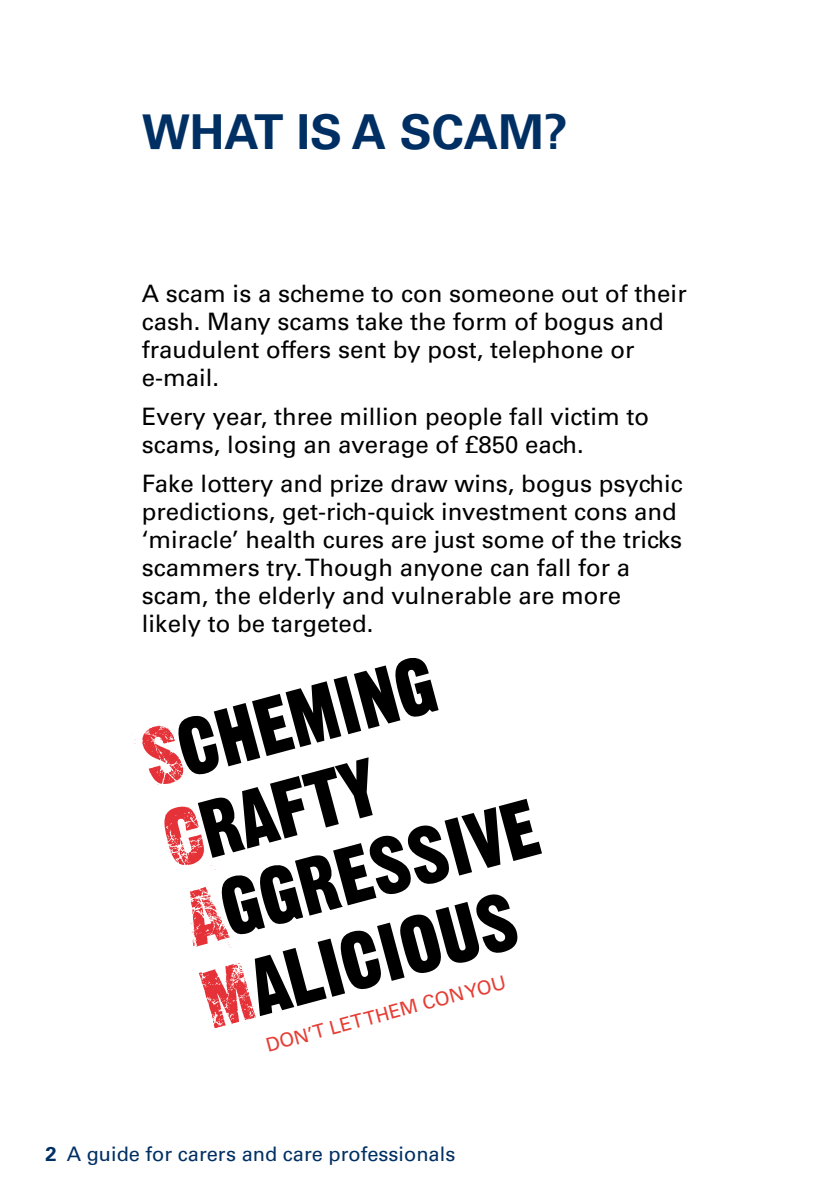
<style>
.page{position:relative;width:840px;height:1191px;background:#fff}
.page>*{position:absolute;margin:0;border:0;box-sizing:border-box;transform-origin:0 0}
.t1{font:700 48px "Univers";color:#003063}
.t2{font:24px/28px "Univers";color:#000}
.t3{font:20px "Univers";color:#003063}
.t4{font:19px "Univers";color:#e53e34}
</style>
<div class="page">
<svg style="left:519px;top:798px;width:22px;height:62px"></svg>
<svg style="left:131px;top:657px;width:388px;height:372px"></svg>
<h1 class="t1" style="left:142px;top:104px;width:427px">WHAT IS A SCAM?</h1>
<p class="t2" style="left:142px;top:279px;width:546px">A scam is a scheme to con someone out of their cash. Many scams take the form of bogus and fraudulent offers sent by post, telephone or e‑mail.</p>
<p class="t2" style="left:142px;top:402px;width:508px">Every year, three million people fall victim to scams, losing an average of £850 each.</p>
<p class="t2" style="left:142px;top:470px;width:542px">Fake lottery and prize draw wins, bogus psychic predictions, get-rich-quick investment cons and ‘miracle’ health cures are just some of the tricks scammers try. Though anyone can fall for a scam, the elderly and vulnerable are more likely to be targeted.</p>
<p class="t4" style="left:263px;top:1034px;width:249px;rotate:-15deg">DON’T LET THEM CON YOU</p>
<p class="t3" style="left:67px;top:1141px;width:390px">A guide for carers and care professionals</p>
</div>
